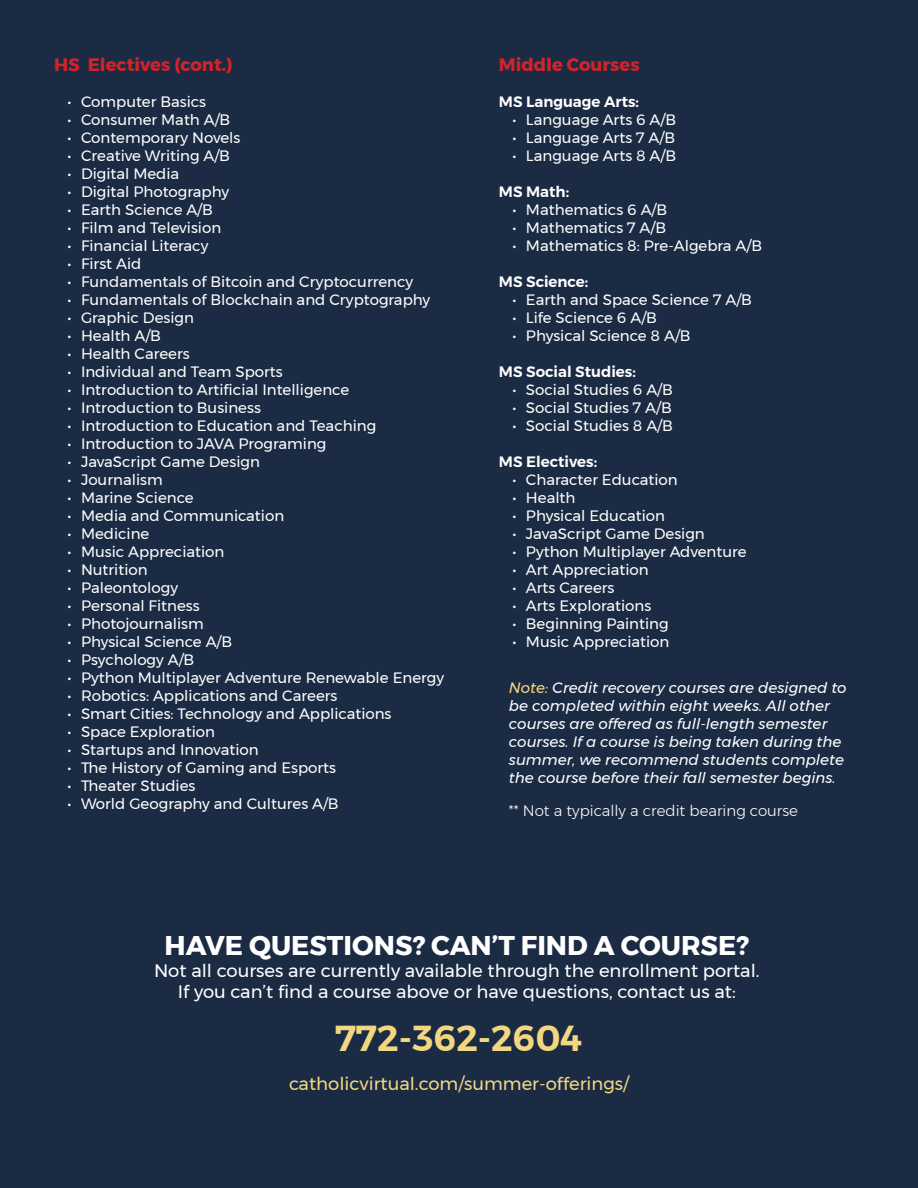
<style>
.page{position:relative;width:918px;height:1188px;background:#1b2b44}
.page>*{position:absolute;margin:0;border:0;box-sizing:border-box;transform-origin:0 0}
.t1{font:600 36px "Montserrat";color:#f3d780}
.t2{font:700 27px "Montserrat";color:#fff}
.t3{font:18px/21.6px "Montserrat";color:#fff;text-align:center}
.t4{font:18px "Montserrat";color:#f3d780}
.t5{font:700 18px "Montserrat";color:#d1232a}
.t6{font:15px "Montserrat";color:#fff}
.t7{font:italic 15px/18px "Montserrat";color:#fff}
.t8{font:600 15px "Montserrat";color:#fff}
.t9{font:300 15px "Montserrat";color:#fff}
.s1{color:#f3d780}
</style>
<div class="page">
<p class="t5" style="left:54px;top:51px;width:180px">HS Electives (cont.)</p>
<p class="t6" style="left:68px;top:91px;width:140px">• Computer Basics</p>
<p class="t6" style="left:68px;top:109px;width:164px">• Consumer Math A/B</p>
<p class="t6" style="left:68px;top:127px;width:174px">• Contemporary Novels</p>
<p class="t6" style="left:68px;top:145px;width:164px">• Creative Writing A/B</p>
<p class="t6" style="left:68px;top:163px;width:113px">• Digital Media</p>
<p class="t6" style="left:68px;top:181px;width:163px">• Digital Photography</p>
<p class="t6" style="left:68px;top:199px;width:147px">• Earth Science A/B</p>
<p class="t6" style="left:68px;top:217px;width:155px">• Film and Television</p>
<p class="t6" style="left:68px;top:235px;width:142px">• Financial Literacy</p>
<p class="t6" style="left:68px;top:253px;width:75px">• First Aid</p>
<p class="t6" style="left:68px;top:271px;width:347px">• Fundamentals of Bitcoin and Cryptocurrency</p>
<p class="t6" style="left:68px;top:289px;width:364px">• Fundamentals of Blockchain and Cryptography</p>
<p class="t6" style="left:68px;top:307px;width:128px">• Graphic Design</p>
<p class="t6" style="left:68px;top:325px;width:95px">• Health A/B</p>
<p class="t6" style="left:68px;top:343px;width:124px">• Health Careers</p>
<p class="t6" style="left:68px;top:361px;width:217px">• Individual and Team Sports</p>
<p class="t6" style="left:68px;top:379px;width:283px">• Introduction to Artificial Intelligence</p>
<p class="t6" style="left:68px;top:397px;width:195px">• Introduction to Business</p>
<p class="t6" style="left:68px;top:415px;width:310px">• Introduction to Education and Teaching</p>
<p class="t6" style="left:68px;top:433px;width:260px">• Introduction to JAVA Programing</p>
<p class="t6" style="left:68px;top:451px;width:194px">• JavaScript Game Design</p>
<p class="t6" style="left:68px;top:469px;width:97px">• Journalism</p>
<p class="t6" style="left:68px;top:487px;width:128px">• Marine Science</p>
<p class="t6" style="left:68px;top:505px;width:218px">• Media and Communication</p>
<p class="t6" style="left:68px;top:523px;width:83px">• Medicine</p>
<p class="t6" style="left:68px;top:541px;width:158px">• Music Appreciation</p>
<p class="t6" style="left:68px;top:559px;width:82px">• Nutrition</p>
<p class="t6" style="left:68px;top:577px;width:112px">• Paleontology</p>
<p class="t6" style="left:68px;top:595px;width:134px">• Personal Fitness</p>
<p class="t6" style="left:68px;top:613px;width:138px">• Photojournalism</p>
<p class="t6" style="left:68px;top:631px;width:166px">• Physical Science A/B</p>
<p class="t6" style="left:68px;top:649px;width:128px">• Psychology A/B</p>
<p class="t6" style="left:68px;top:667px;width:378px">• Python Multiplayer Adventure Renewable Energy</p>
<p class="t6" style="left:68px;top:685px;width:271px">• Robotics: Applications and Careers</p>
<p class="t6" style="left:68px;top:703px;width:326px">• Smart Cities: Technology and Applications</p>
<p class="t6" style="left:68px;top:721px;width:149px">• Space Exploration</p>
<p class="t6" style="left:68px;top:739px;width:193px">• Startups and Innovation</p>
<p class="t6" style="left:68px;top:757px;width:270px">• The History of Gaming and Esports</p>
<p class="t6" style="left:68px;top:775px;width:129px">• Theater Studies</p>
<p class="t6" style="left:68px;top:793px;width:273px">• World Geography and Cultures A/B</p>
<p class="t5" style="left:499px;top:51px;width:142px">Middle Courses</p>
<p class="t8" style="left:499px;top:90px;width:142px">MS Language Arts:</p>
<p class="t6" style="left:512px;top:109px;width:165px">• Language Arts 6 A/B</p>
<p class="t6" style="left:512px;top:127px;width:164px">• Language Arts 7 A/B</p>
<p class="t6" style="left:512px;top:145px;width:165px">• Language Arts 8 A/B</p>
<p class="t8" style="left:499px;top:180px;width:72px">MS Math:</p>
<p class="t6" style="left:512px;top:199px;width:156px">• Mathematics 6 A/B</p>
<p class="t6" style="left:512px;top:217px;width:155px">• Mathematics 7 A/B</p>
<p class="t6" style="left:512px;top:235px;width:251px">• Mathematics 8: Pre-Algebra A/B</p>
<p class="t8" style="left:499px;top:270px;width:91px">MS Science:</p>
<p class="t6" style="left:512px;top:289px;width:241px">• Earth and Space Science 7 A/B</p>
<p class="t6" style="left:512px;top:307px;width:146px">• Life Science 6 A/B</p>
<p class="t6" style="left:512px;top:325px;width:180px">• Physical Science 8 A/B</p>
<p class="t8" style="left:499px;top:360px;width:138px">MS Social Studies:</p>
<p class="t6" style="left:512px;top:379px;width:162px">• Social Studies 6 A/B</p>
<p class="t6" style="left:512px;top:397px;width:161px">• Social Studies 7 A/B</p>
<p class="t6" style="left:512px;top:415px;width:162px">• Social Studies 8 A/B</p>
<p class="t8" style="left:499px;top:450px;width:100px">MS Electives:</p>
<p class="t6" style="left:512px;top:469px;width:167px">• Character Education</p>
<p class="t6" style="left:512px;top:487px;width:65px">• Health</p>
<p class="t6" style="left:512px;top:505px;width:154px">• Physical Education</p>
<p class="t6" style="left:512px;top:523px;width:194px">• JavaScript Game Design</p>
<p class="t6" style="left:512px;top:541px;width:236px">• Python Multiplayer Adventure</p>
<p class="t6" style="left:512px;top:559px;width:138px">• Art Appreciation</p>
<p class="t6" style="left:512px;top:577px;width:104px">• Arts Careers</p>
<p class="t6" style="left:512px;top:595px;width:140px">• Arts Explorations</p>
<p class="t6" style="left:512px;top:613px;width:158px">• Beginning Painting</p>
<p class="t6" style="left:512px;top:631px;width:158px">• Music Appreciation</p>
<p class="t7" style="left:509px;top:678px;width:339px"><span class="s1">Note:</span> Credit recovery courses are designed to be completed within eight weeks. All other courses are offered as full-length semester courses. If a course is being taken during the summer, we recommend students complete the course before their fall semester begins.</p>
<p class="t9" style="left:509px;top:799px;width:291px">** Not a typically a credit bearing course</p>
<p class="t2" style="left:165px;top:924px;width:586px">HAVE QUESTIONS? CAN’T FIND A COURSE?</p>
<p class="t3" style="left:154px;top:959px;width:607px">Not all courses are currently available through the enrollment portal.<br>If you can’t find a course above or have questions, contact us at:</p>
<p class="t1" style="left:335px;top:1010px;width:249px">772-362-2604</p>
<p class="t4" style="left:289px;top:1070px;width:341px">catholicvirtual.com/summer-offerings/</p>
</div>
